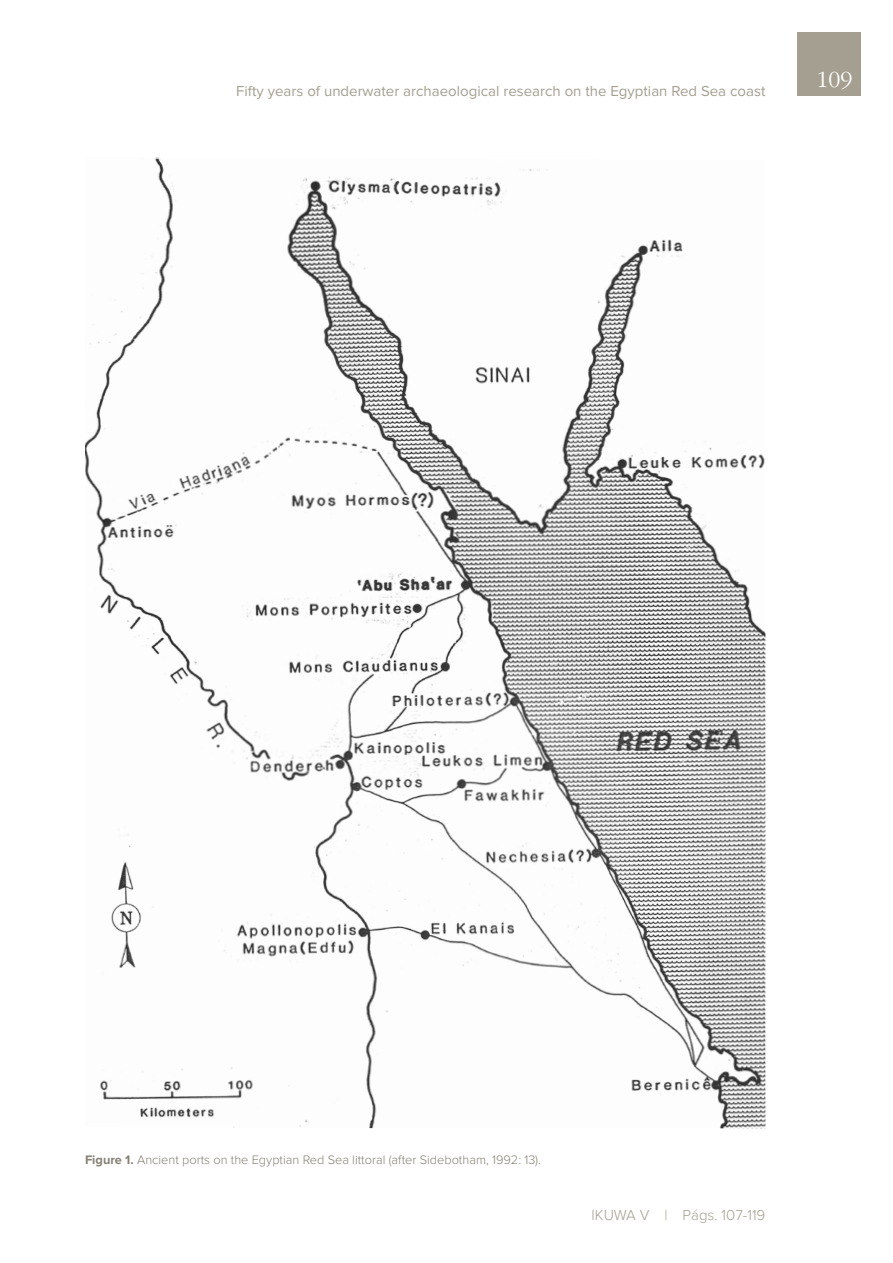
<style>
.page{position:relative;width:893px;height:1263px;background:#fff}
.page>*{position:absolute;margin:0;border:0;box-sizing:border-box;transform-origin:0 0}
.t1{font:300 24px "ITC Garamond Std";color:#fff}
.t2{font:15px "Proxima Nova";color:#a49f91}
.t3{font:300 15px "Proxima Nova";color:#a49f91}
.t4{font:300 12.75px "Proxima Nova";color:#868074}
.s1{font-weight:700}
</style>
<div class="page">
<div style="left:797px;top:32px;width:64px;height:64px;background:#a49f91"></div>
<img style="left:85px;top:157px;width:680px;height:971px">
<p class="t2" style="left:236px;top:84px;width:531px">Fifty years of underwater archaeological research on the Egyptian Red Sea coast</p>
<h1 class="t1" style="left:817px;top:67px;width:37px">109</h1>
<p class="t4" style="left:85px;top:1154px;width:457px"><span class="s1">Figure 1.</span> Ancient ports on the Egyptian Red Sea littoral (after Sidebotham, 1992: 13).</p>
<p class="t3" style="left:591px;top:1208px;width:175px">IKUWA V | Págs. 107-119</p>
</div>
